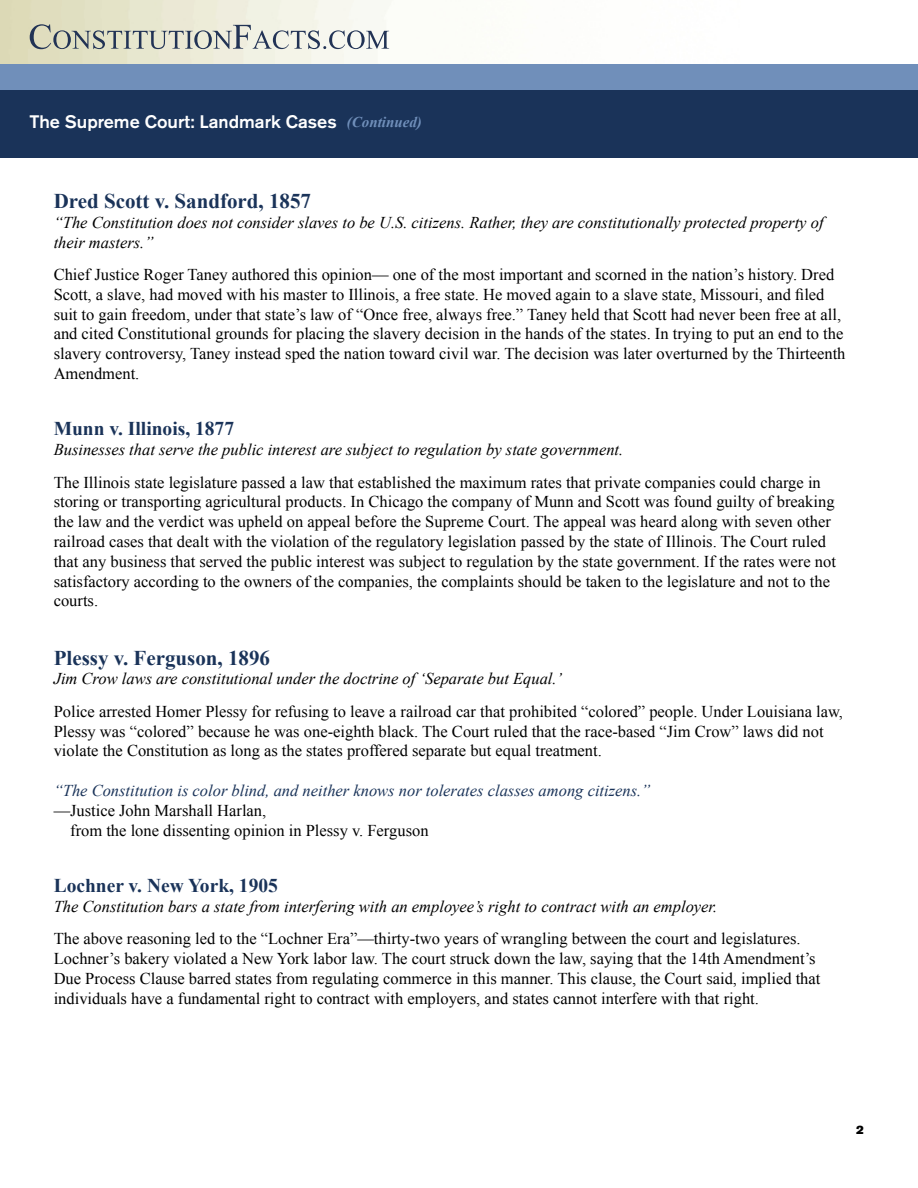
<style>
.page{position:relative;width:918px;height:1188px;background:#fff}
.page>*{position:absolute;margin:0;border:0;box-sizing:border-box;transform-origin:0 0}
.t1{font:700 21px "Times New Roman";color:#1a3359}
.t2{font:700 19.5px "Times New Roman";color:#1a3359}
.t3{font:500 18px "Akzidenz Grotesk BE";color:#fff}
.t4{font:16.5px/19.8px "Times New Roman";color:#000}
.t5{font:italic 16.5px/19.8px "Times New Roman";color:#000}
.t6{font:italic 16.5px "Times New Roman";color:#1a3359}
.t7{font:12px "Akzidenz Grotesk BE Super";color:#000}
.s1{font-family:"Times New Roman";font-weight:700;font-style:italic;font-size:15px;color:#708fba}
</style>
<div class="page">
<div style="left:0;top:85px;width:918px;height:73px;background:#1a3359"></div>
<div style="left:0;top:64px;width:918px;height:26px;background:#708fba"></div>
<svg style="left:30px;top:24px;width:359px;height:25px"></svg>
<p class="t3" style="left:30px;top:110px;width:394px">The Supreme Court: Landmark Cases <span class="s1">(Continued)</span></p>
<p class="t1" style="left:54px;top:189px;width:259px">Dred Scott v. Sandford, 1857</p>
<p class="t5" style="left:54px;top:212px;width:771px">“The Constitution does not consider slaves to be U.S. citizens. Rather, they are constitutionally protected property of their masters.”</p>
<p class="t4" style="left:54px;top:264px;width:793px">Chief Justice Roger Taney authored this opinion— one of the most important and scorned in the nation’s history. Dred Scott, a slave, had moved with his master to Illinois, a free state. He moved again to a slave state, Missouri, and filed suit to gain freedom, under that state’s law of “Once free, always free.” Taney held that Scott had never been free at all, and cited Constitutional grounds for placing the slavery decision in the hands of the states. In trying to put an end to the slavery controversy, Taney instead sped the nation toward civil war. The decision was later overturned by the Thirteenth Amendment.</p>
<p class="t2" style="left:54px;top:418px;width:182px">Munn v. Illinois, 1877</p>
<p class="t5" style="left:54px;top:440px;width:571px">Businesses that serve the public interest are subject to regulation by state government.</p>
<p class="t4" style="left:54px;top:472px;width:784px">The Illinois state legislature passed a law that established the maximum rates that private companies could charge in storing or transporting agricultural products. In Chicago the company of Munn and Scott was found guilty of breaking the law and the verdict was upheld on appeal before the Supreme Court. The appeal was heard along with seven other railroad cases that dealt with the violation of the regulatory legislation passed by the state of Illinois. The Court ruled that any business that served the public interest was subject to regulation by the state government. If the rates were not satisfactory according to the owners of the companies, the complaints should be taken to the legislature and not to the courts.</p>
<p class="t1" style="left:54px;top:645px;width:218px">Plessy v. Ferguson, 1896</p>
<p class="t5" style="left:54px;top:669px;width:510px">Jim Crow laws are constitutional under the doctrine of ‘Separate but Equal.’</p>
<p class="t4" style="left:54px;top:701px;width:791px">Police arrested Homer Plessy for refusing to leave a railroad car that prohibited “colored” people. Under Louisiana law,<br>Plessy was “colored” because he was one-eighth black. The Court ruled that the race-based “Jim Crow” laws did not violate the Constitution as long as the states proffered separate but equal treatment.</p>
<p class="t6" style="left:54px;top:781px;width:598px">“The Constitution is color blind, and neither knows nor tolerates classes among citizens.”</p>
<p class="t4" style="left:70px;top:800px;width:360px;text-indent:-16px">—Justice John Marshall Harlan,<br>from the lone dissenting opinion in Plessy v. Ferguson</p>
<p class="t2" style="left:54px;top:874px;width:226px">Lochner v. New York, 1905</p>
<p class="t5" style="left:54px;top:896px;width:665px">The Constitution bars a state from interfering with an employee’s right to contract with an employer.</p>
<p class="t4" style="left:54px;top:929px;width:768px">The above reasoning led to the “Lochner Era”—thirty-two years of wrangling between the court and legislatures.<br>Lochner’s bakery violated a New York labor law. The court struck down the law, saying that the 14th Amendment’s Due Process Clause barred states from regulating commerce in this manner. This clause, the Court said, implied that individuals have a fundamental right to contract with employers, and states cannot interfere with that right.</p>
<p class="t7" style="left:856px;top:1123px;width:9px">2</p>
</div>
